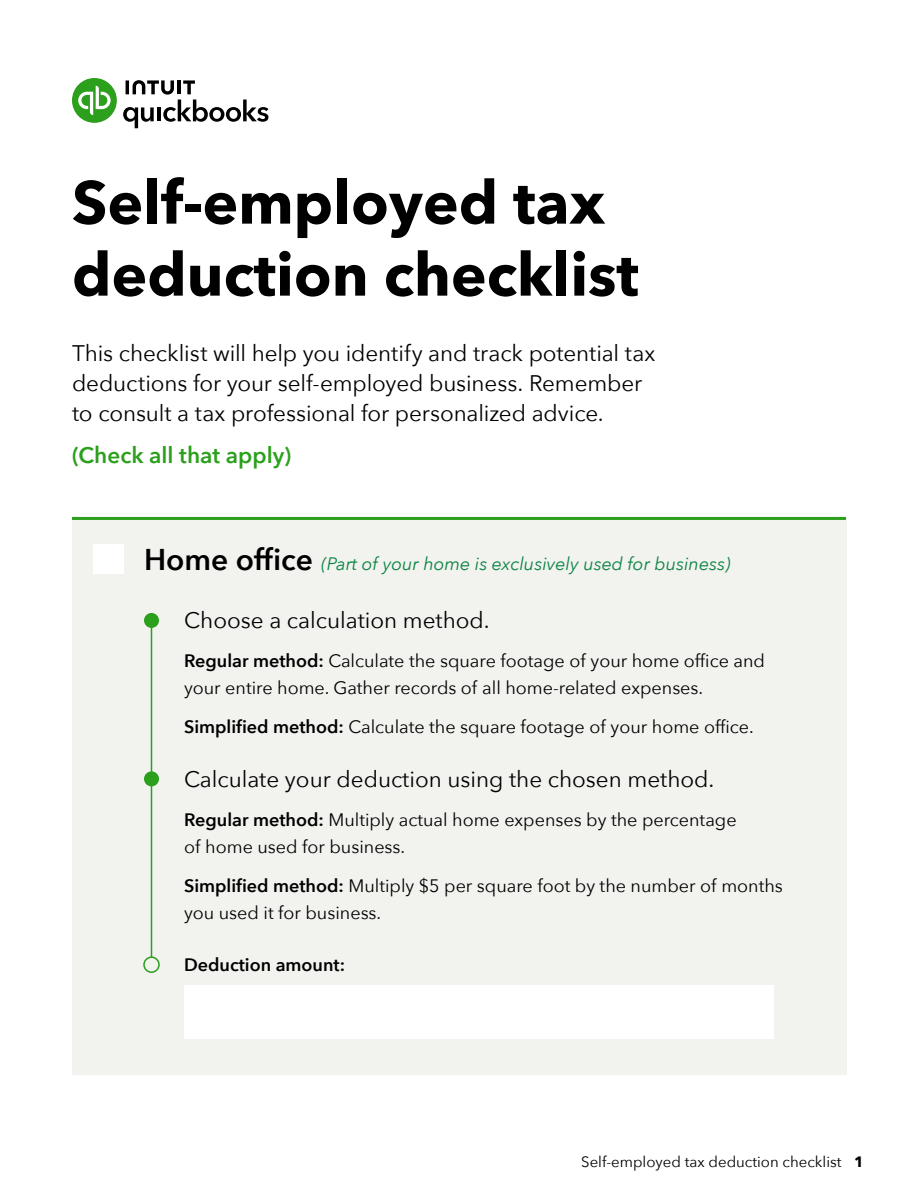
<style>
.page{position:relative;width:918px;height:1188px;background:#fff}
.page>*{position:absolute;margin:0;border:0;box-sizing:border-box;transform-origin:0 0}
.t1{font:700 60px/72px "Avenir Next";color:#000}
.t2{font:600 30px "Avenir Next";color:#000}
.t3{font:22.5px/30px "Avenir Next";color:#000}
.t4{font:600 22.5px "Avenir Next";color:#2ba01c}
.t5{font:18px/27px "Avenir Next";color:#000}
.t6{font:italic 18px "Avenir Next";color:#0a8442}
.t7{font:600 18px "Avenir Next";color:#000}
.t8{font:15px "Avenir Next";color:#000}
.t9{font:700 15px "Avenir Next";color:#000}
.s1{font-weight:600}
</style>
<div class="page">
<div style="left:72px;top:518px;width:774px;height:557px;background:#f2f2ef"></div>
<hr style="left:72px;top:517px;width:774px;height:3px;background:#2ba01c">
<div style="left:143px;top:956px;width:17px;height:17px;border:2px solid #2ba01c;border-radius:50%"></div>
<hr style="left:151px;top:620px;width:1px;height:338px;background:#2ba01c">
<div style="left:72px;top:78px;width:45px;height:45px;background:#2c9f1c;border-radius:50%"></div>
<svg style="left:78px;top:86px;width:33px;height:29px"></svg>
<svg style="left:123px;top:80px;width:145px;height:48px"></svg>
<div style="left:144px;top:613px;width:15px;height:15px;background:#2ba01c;border-radius:50%"></div>
<div style="left:144px;top:771px;width:15px;height:15px;background:#2ba01c;border-radius:50%"></div>
<div style="left:93px;top:544px;width:30px;height:30px;background:#fff"></div>
<div style="left:184px;top:985px;width:590px;height:53px;background:#fff"></div>
<h1 class="t1" style="left:72px;top:172px;width:568px">Self-employed tax deduction checklist</h1>
<p class="t3" style="left:72px;top:339px;width:585px">This checklist will help you identify and track potential tax deductions for your self-employed business. Remember to consult a tax professional for personalized advice.</p>
<p class="t4" style="left:72px;top:445px;width:221px">(Check all that apply)</p>
<h2 class="t2" style="left:144px;top:534px;width:170px">Home of昀椀ce</h2>
<p class="t6" style="left:321px;top:556px;width:411px">(Part of your home is exclusively used for business)</p>
<p class="t3" style="left:184px;top:606px;width:307px">Choose a calculation method.</p>
<p class="t5" style="left:184px;top:646px;width:583px"><span class="s1">Regular method:</span> Calculate the square footage of your home of昀椀ce and your entire home. Gather records of all home-related expenses.</p>
<p class="t5" style="left:184px;top:712px;width:571px"><span class="s1">Simpli昀椀ed method:</span> Calculate the square footage of your home of昀椀ce.</p>
<p class="t3" style="left:184px;top:765px;width:532px">Calculate your deduction using the chosen method.</p>
<p class="t5" style="left:184px;top:807px;width:554px"><span class="s1">Regular method:</span> Multiply actual home expenses by the percentage of home used for business.</p>
<p class="t5" style="left:184px;top:873px;width:600px"><span class="s1">Simpli昀椀ed method:</span> Multiply $5 per square foot by the number of months you used it for business.</p>
<p class="t7" style="left:184px;top:958px;width:163px">Deduction amount:</p>
<p class="t8" style="left:581px;top:1155px;width:262px">Self-employed tax deduction checklist</p>
<p class="t9" style="left:854px;top:1155px;width:11px">1</p>
</div>
